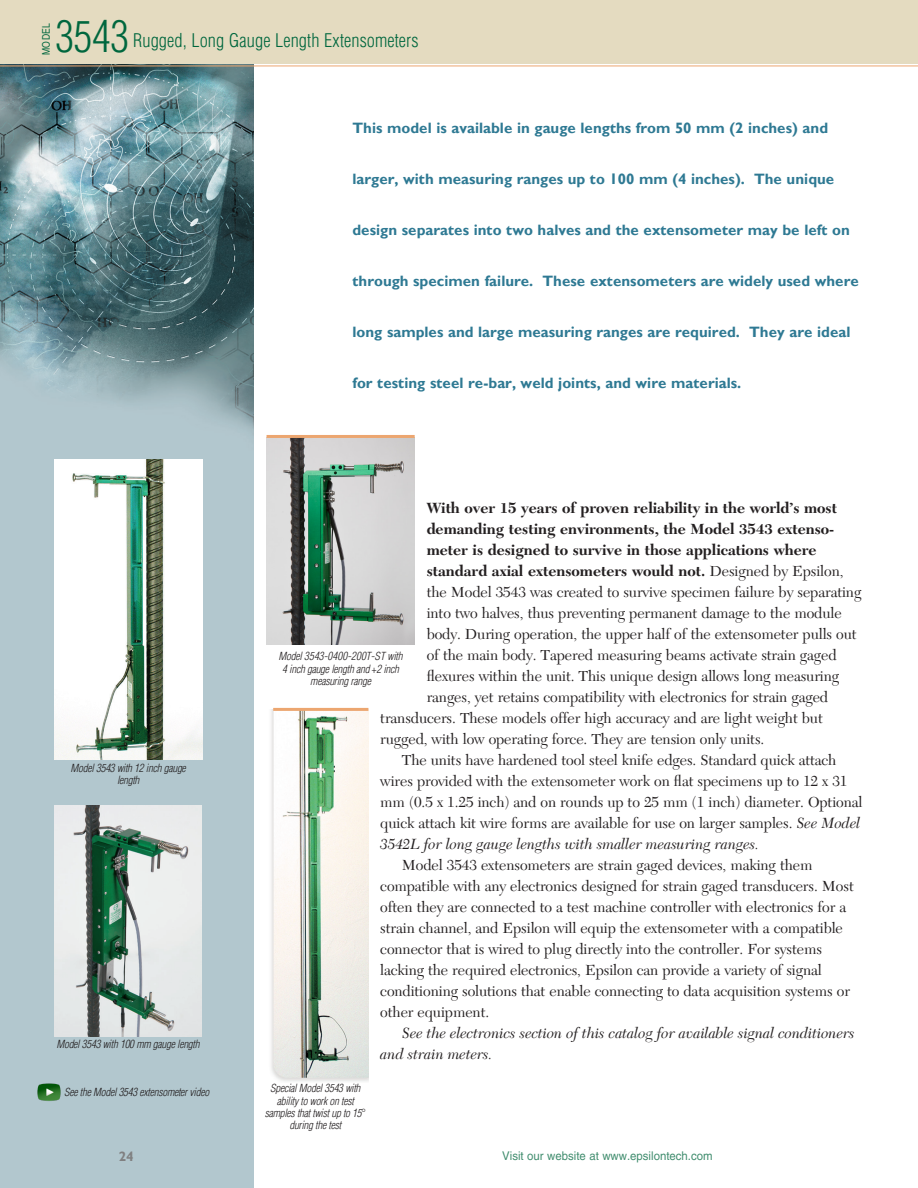
<style>
.page{position:relative;width:918px;height:1188px;background:#fff}
.page>*{position:absolute;margin:0;border:0;box-sizing:border-box;transform-origin:0 0}
.product_heads{font:300 condensed 42px "Helvetica LT Pro";color:#00673e}
.product_heads-2{font:300 condensed 18.3px "Helvetica LT Pro";letter-spacing:.005em;color:#00673e}
.body{font:15.15px/21px "New Caledonia LT Std";letter-spacing:-.005em;color:#231f20}
.body-2{font:700 15.15px "New Caledonia LT Std";color:#231f20}
.body-3{font:italic 15.15px/21px "New Caledonia LT Std";letter-spacing:-.005em;color:#231f20}
.lead_in_blurb{font:700 15px "Gill Sans MT Pro";color:#2e7993}
.t1{font:700 13.5px "Gill Sans MT Pro";color:#808081}
.t2{font:12px "Helvetica LT Pro";color:#00673e;scale:.95 1}
.captions{font:italic 300 condensed 10.8px/12.3px "Helvetica LT Pro";letter-spacing:-.02em;color:#231f20;text-align:center}
.t3{font:condensed 10.5px "Helvetica LT Pro";letter-spacing:.03em;color:#00673e}
.s1{font-weight:400}
.s2{font-style:italic}
</style>
<div class="page">
<img style="left:0;top:64px;width:254px;height:1124px">
<div style="left:0;top:0;width:918px;height:64px;background:#e4dbc0"></div>
<hr style="left:0;top:66px;width:918px;height:1px;background:#eca670">
<img style="left:54px;top:806px;width:148px;height:230px">
<img style="left:54px;top:459px;width:148px;height:300px">
<img style="left:271px;top:710px;width:97px;height:372px">
<img style="left:267px;top:438px;width:148px;height:207px">
<hr style="left:267px;top:435px;width:148px;height:3px;background:#eca670">
<hr style="left:273px;top:708px;width:95px;height:3px;background:#eca670">
<img style="left:38px;top:1083px;width:23px;height:18px">
<p class="product_heads" style="left:56px;top:11px;width:75px">3543</p>
<p class="product_heads-2" style="left:133px;top:28px;width:287px">Rugged, Long Gauge Length Extensometers</p>
<p class="t3" style="left:40px;top:55px;width:33px;rotate:-90deg">MODEL</p>
<p class="captions" style="left:71px;top:762px;width:117px">Model 3543 with 12 inch gauge length</p>
<p class="captions" style="left:56px;top:1038px;width:145px">Model 3543 with 100 mm gauge length</p>
<p class="captions" style="left:64px;top:1085px;width:146px">See the Model 3543 extensometer video</p>
<p class="lead_in_blurb" style="left:352px;top:119px;width:477px">This model is available in gauge lengths from 50 mm (2 inches) and</p>
<p class="lead_in_blurb" style="left:352px;top:170px;width:483px">larger, with measuring ranges up to 100 mm (4 inches). The unique</p>
<p class="lead_in_blurb" style="left:352px;top:221px;width:499px">design separates into two halves and the extensometer may be left on</p>
<p class="lead_in_blurb" style="left:352px;top:272px;width:508px">through specimen failure. These extensometers are widely used where</p>
<p class="lead_in_blurb" style="left:352px;top:323px;width:500px">long samples and large measuring ranges are required. They are ideal</p>
<p class="lead_in_blurb" style="left:352px;top:374px;width:390px">for testing steel re-bar, weld joints, and wire materials.</p>
<p class="body-2" style="left:427px;top:500px;width:412px">With over 15 years of proven reliability in the world’s most</p>
<p class="body-2" style="left:427px;top:521px;width:409px">demanding testing environments, the Model 3543 extenso-</p>
<p class="body-2" style="left:427px;top:542px;width:392px">meter is designed to survive in those applications where</p>
<p class="body-2" style="left:427px;top:563px;width:418px">standard axial extensometers would not. <span class="s1">Designed by Epsilon,</span></p>
<p class="body" style="left:427px;top:582px;width:436px">the Model 3543 was created to survive specimen failure by separating</p>
<p class="body" style="left:427px;top:603px;width:417px">into two halves, thus preventing permanent damage to the module</p>
<p class="body" style="left:427px;top:624px;width:431px">body. During operation, the upper half of the extensometer pulls out</p>
<p class="body" style="left:427px;top:645px;width:411px">of the main body. Tapered measuring beams activate strain gaged</p>
<p class="body" style="left:427px;top:666px;width:414px">flexures within the unit. This unique design allows long measuring</p>
<p class="body" style="left:427px;top:687px;width:403px">ranges, yet retains compatibility with electronics for strain gaged</p>
<p class="body" style="left:380px;top:708px;width:444px">transducers. These models offer high accuracy and are light weight but</p>
<p class="body" style="left:380px;top:729px;width:386px">rugged, with low operating force. They are tension only units.</p>
<p class="body" style="left:380px;top:750px;width:484px;text-indent:22px">The units have hardened tool steel knife edges. Standard quick attach wires provided with the extensometer work on flat specimens up to 12 x 31 mm (0.5 x 1.25 inch) and on rounds up to 25 mm (1 inch) diameter. Optional quick attach kit wire forms are available for use on larger samples. <span class="s2">See Model 3542L for long gauge lengths with smaller measuring ranges.</span></p>
<p class="body" style="left:380px;top:855px;width:475px;text-indent:22px">Model 3543 extensometers are strain gaged devices, making them compatible with any electronics designed for strain gaged transducers. Most often they are connected to a test machine controller with electronics for a strain channel, and Epsilon will equip the extensometer with a compatible connector that is wired to plug directly into the controller. For systems lacking the required electronics, Epsilon can provide a variety of signal conditioning solutions that enable connecting to data acquisition systems or other equipment.</p>
<p class="body-3" style="left:380px;top:1023px;width:476px;text-indent:22px">See the electronics section of this catalog for available signal conditioners and strain meters.</p>
<p class="captions" style="left:279px;top:650px;width:125px">Model 3543-0400-200T-ST with<br>4 inch gauge length and +2 inch measuring range</p>
<p class="captions" style="left:265px;top:1082px;width:103px">Special Model 3543 with ability to work on test samples that twist up to 15° during the test</p>
<p class="t1" style="left:119px;top:1148px;width:16px">24</p>
<p class="t2" style="left:502px;top:1149px;width:223px">Visit our website at www.epsilontech.com</p>
</div>
